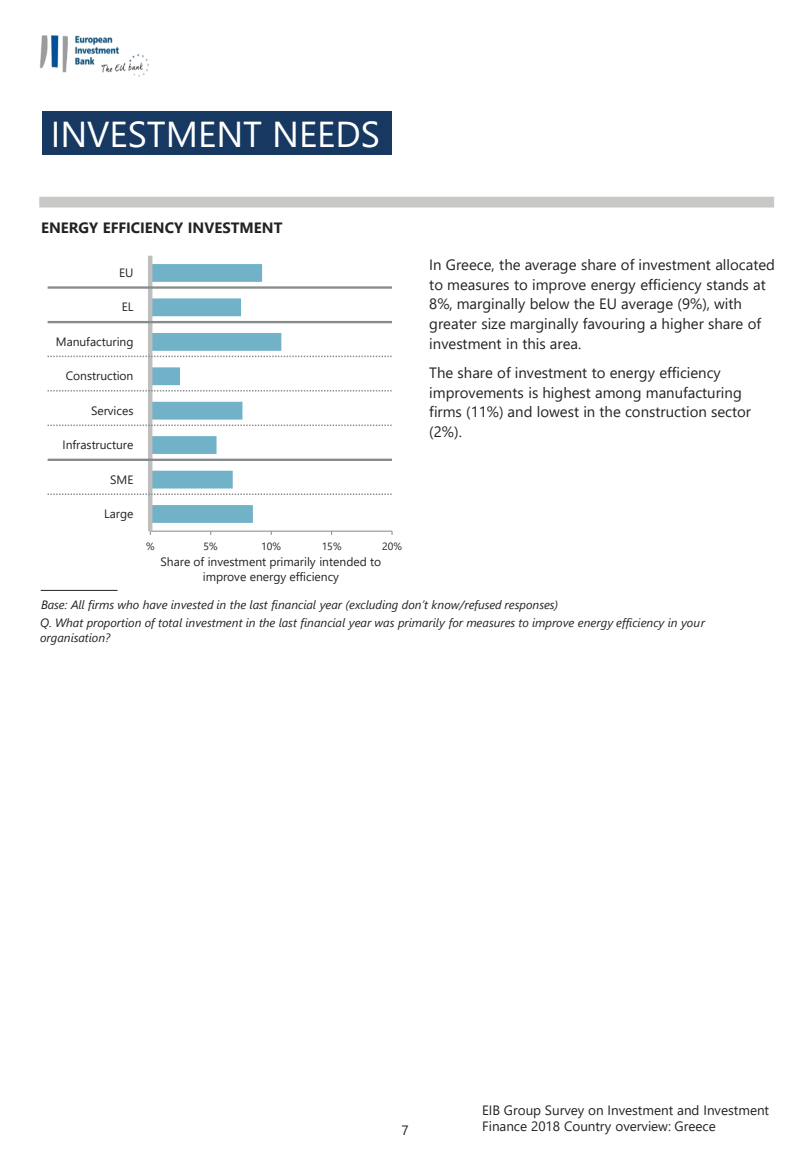
<style>
.page{position:relative;width:810px;height:1170px;background:#fff}
.page>*{position:absolute;margin:0;border:0;box-sizing:border-box;transform-origin:0 0}
.t1{font:36px "Segoe UI";color:#fff}
.t2{font:15px/19.8px "Segoe UI";color:#222223}
.t3{font:700 15px "Segoe UI";color:#222223}
.t4{font:13.5px/15.3px "Segoe UI";color:#222223}
.t5{font:italic 12px/14.4px "Segoe UI";letter-spacing:-.005em;color:#222223}
.t6{font:12px/15.9px "Segoe UI";color:#222223;text-align:center}
.t7{font:10.5px "Segoe UI";color:#222223}
</style>
<div class="page">
<img style="left:39px;top:35px;width:110px;height:42px">
<hr style="left:150px;top:531px;width:242px;height:1px;background:#8f8f92">
<hr style="left:148px;top:256px;width:4px;height:275px;background:#bfbfbf">
<div style="left:39px;top:197px;width:735px;height:11px;background:#c8c9c7"></div>
<div style="left:42px;top:111px;width:350px;height:44px;background:#173861"></div>
<svg style="left:48px;top:264px;width:344px;height:259px"></svg>
<hr style="left:41px;top:590px;width:77px;height:1px;background:#222223">
<p class="t1" style="left:51px;top:108px;width:331px">INVESTMENT NEEDS</p>
<p class="t3" style="left:41px;top:217px;width:243px">ENERGY EFFICIENCY INVESTMENT</p>
<p class="t6" style="left:119px;top:264px;width:16px">EU</p>
<p class="t6" style="left:122px;top:298px;width:13px">EL</p>
<p class="t6" style="left:56px;top:333px;width:79px">Manufacturing</p>
<p class="t6" style="left:66px;top:367px;width:69px">Construction</p>
<p class="t6" style="left:91px;top:402px;width:44px">Services</p>
<p class="t6" style="left:63px;top:436px;width:72px">Infrastructure</p>
<p class="t6" style="left:110px;top:470px;width:25px">SME</p>
<p class="t6" style="left:104px;top:505px;width:31px">Large</p>
<p class="t7" style="left:146px;top:539px;width:10px">%</p>
<p class="t7" style="left:204px;top:539px;width:16px">5%</p>
<p class="t7" style="left:261px;top:539px;width:21px">10%</p>
<p class="t7" style="left:322px;top:539px;width:21px">15%</p>
<p class="t7" style="left:382px;top:539px;width:21px">20%</p>
<p class="t6" style="left:161px;top:552px;width:222px">Share of investment primarily intended to improve energy efficiency</p>
<p class="t2" style="left:429px;top:253px;width:347px">In Greece, the average share of investment allocated to measures to improve energy efficiency stands at 8%, marginally below the EU average (9%), with greater size marginally favouring a higher share of investment in this area.</p>
<p class="t2" style="left:429px;top:361px;width:323px">The share of investment to energy efficiency improvements is highest among manufacturing firms (11%) and lowest in the construction sector (2%).</p>
<p class="t5" style="left:41px;top:597px;width:519px">Base: All firms who have invested in the last financial year (excluding don’t know/refused responses)</p>
<p class="t5" style="left:40px;top:615px;width:666px">Q. What proportion of total investment in the last financial year was primarily for measures to improve energy efficiency in your organisation?</p>
<p class="t4" style="left:402px;top:1122px;width:9px">7</p>
<p class="t4" style="left:482px;top:1102px;width:289px">EIB Group Survey on Investment and Investment<br>Finance 2018 Country overview: Greece</p>
</div>
